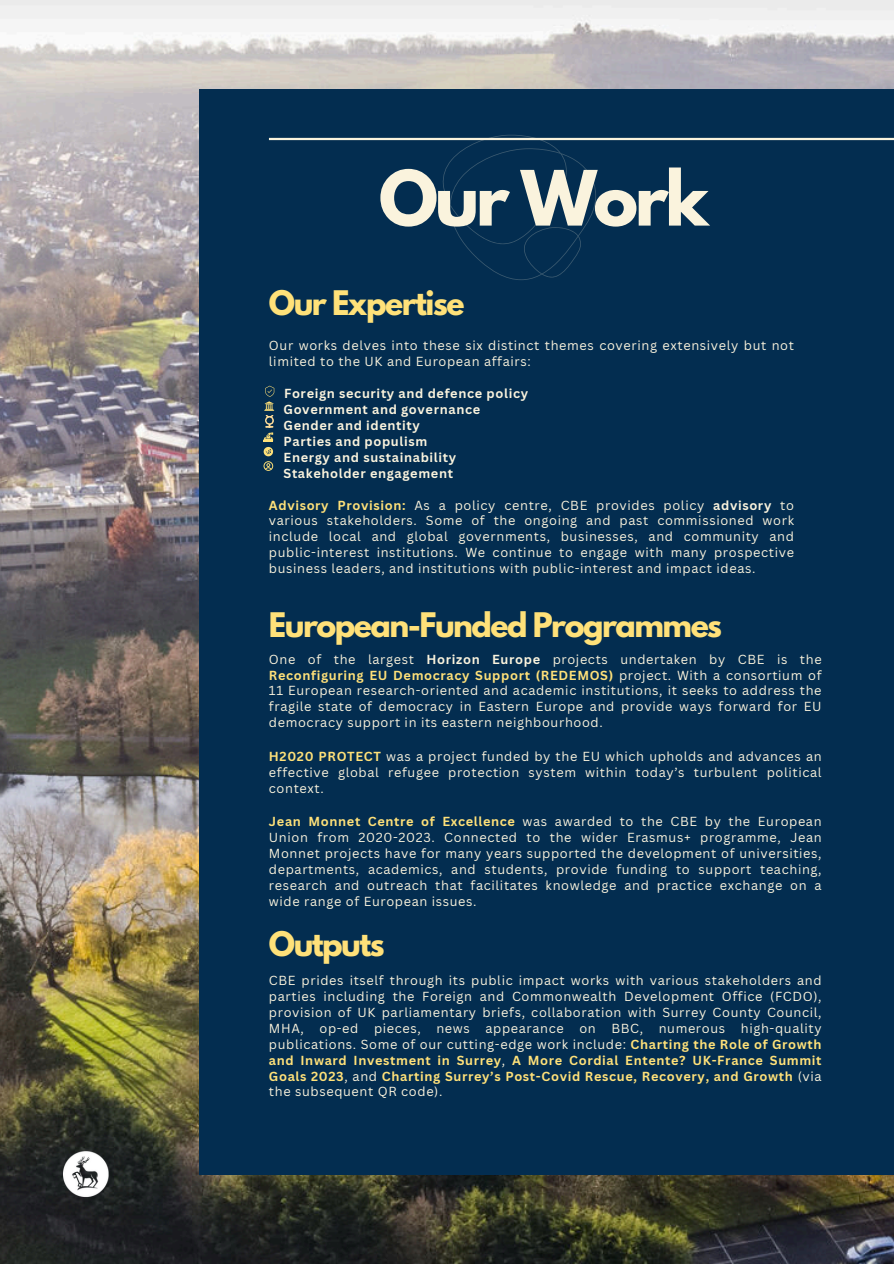
<style>
.page{position:relative;width:894px;height:1264px;background:#fff}
.page>*{position:absolute;margin:0;border:0;box-sizing:border-box;transform-origin:0 0}
.t1{font:700 67.5px "League Spartan";letter-spacing:-.05em;color:#faf3dd}
.t2{font:700 30px "League Spartan";letter-spacing:-.05em;color:#ffe179}
.t3{font:12.75px/15.9px "Canva Sans";letter-spacing:.05em;color:#faf3dd;text-align:justify}
.t4{font:700 12.75px/15.9px "Canva Sans";letter-spacing:.05em;color:#faf3dd}
.s1{font-weight:700;color:#ffe179}
.s2{font-weight:700}
</style>
<div class="page">
<img style="left:0;top:0;width:893px;height:1263px">
<div style="left:199px;top:89px;width:694px;height:1085px;background:#032d50"></div>
<hr style="left:269px;top:138px;width:624px;height:2px;background:#faf3dd">
<img style="left:63px;top:1137px;width:52px;height:73px">
<svg style="left:442px;top:134px;width:154px;height:146px"></svg>
<svg style="left:263px;top:385px;width:11px;height:86px"></svg>
<p class="t1" style="left:379px;top:165px;width:331px">Our Work</p>
<h2 class="t2" style="left:269px;top:288px;width:197px">Our Expertise</h2>
<p class="t3" style="left:269px;top:337px;width:526px">Our works delves into these six distinct themes covering extensively but not limited to the UK and European affairs:</p>
<p class="t4" style="left:283px;top:385px;width:246px">Foreign security and defence policy<br>Government and governance<br>Gender and identity<br>Parties and populism</p>
<p class="t4" style="left:283px;top:449px;width:174px">Energy and sustainability<br>Stakeholder engagement</p>
<p class="t3" style="left:269px;top:496px;width:526px"><span class="s1">Advisory Provision:</span> As a policy centre, CBE provides policy <span class="s2">advisory</span> to various stakeholders. Some of the ongoing and past commissioned work</p>
<p class="t3" style="left:269px;top:528px;width:526px">include local and global governments, businesses, and community and public-interest institutions. We continue to engage with many prospective business leaders, and institutions with public-interest and impact ideas.</p>
<p class="t2" style="left:269px;top:609px;width:454px">European-Funded Programmes</p>
<p class="t3" style="left:269px;top:650px;width:554px">One of the largest <span class="s2">Horizon Europe</span> projects undertaken by CBE is the <span class="s1">Reconfiguring EU Democracy Support (REDEMOS)</span> project. With a consortium of 11 European research-oriented and academic institutions, it seeks to address the fragile state of democracy in Eastern Europe and provide ways forward for EU democracy support in its eastern neighbourhood.</p>
<h1 class="t3" style="left:269px;top:747px;width:554px"><span class="s1">H2020 PROTECT</span> was a project funded by the EU which upholds and advances an effective global refugee protection system within today’s turbulent political context.</h1>
<p class="t3" style="left:269px;top:813px;width:554px"><span class="s1">Jean Monnet Centre of Excellence</span> was awarded to the CBE by the European Union from 2020-2023. Connected to the wider Erasmus+ programme, Jean Monnet projects have for many years supported the development of universities, departments, academics, and students, provide funding to support teaching, research and outreach that facilitates knowledge and practice exchange on a wide range of European issues.</p>
<p class="t2" style="left:269px;top:929px;width:117px">Outputs</p>
<p class="t3" style="left:269px;top:971px;width:554px">CBE prides itself through its public impact works with various stakeholders and parties including the Foreign and Commonwealth Development Office (FCDO), provision of UK parliamentary briefs, collaboration with Surrey County Council, MHA, op-ed pieces, news appearance on BBC, numerous high-quality publications. Some of our cutting-edge work include: <span class="s1">Charting the Role of Growth and Inward Investment in Surrey</span>, <span class="s1">A More Cordial Entente? UK-France Summit Goals 2023</span>, and <span class="s1">Charting Surrey’s Post-Covid Rescue, Recovery, and Growth</span> (via the subsequent QR code).</p>
</div>
